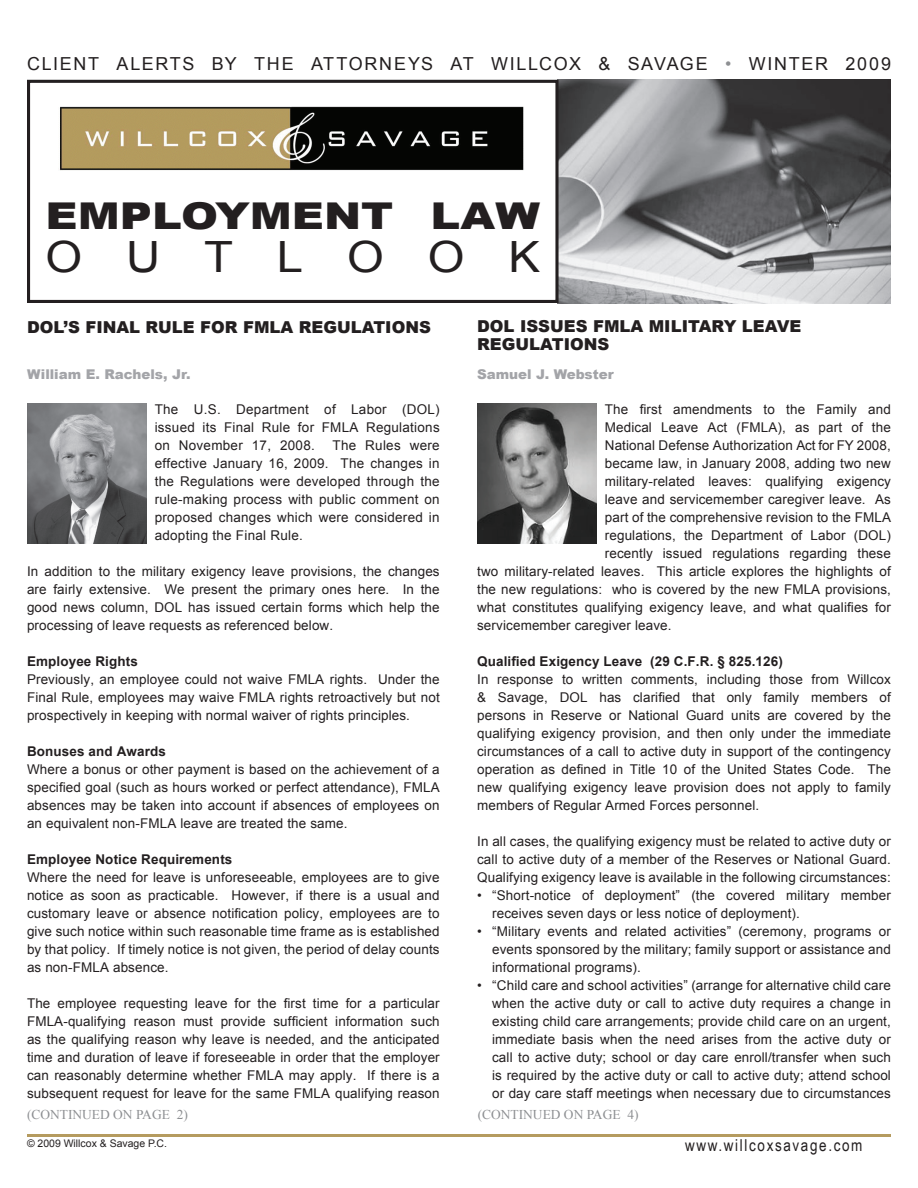
<style>
.page{position:relative;width:918px;height:1188px;background:#fff}
.page>*{position:absolute;margin:0;border:0;box-sizing:border-box;transform-origin:0 0}
.t1{font:43.05px "Arial";letter-spacing:.925em;color:#231f20;scale:1.1 1}
.t2{font:900 36.9px "Arial";color:#231f20;scale:1.21 1}
.t3{font:18px "Arial";letter-spacing:.095em;color:#231f20}
.t4{font:900 16.5px "Arial";color:#231f20}
.t5{font:16.5px "Arial Narrow";letter-spacing:.1em;color:#231f20}
.t6{font:13.5px/18px "Arial";letter-spacing:.01em;color:#231f20;text-align:justify}
.t7{font:700 13.5px "Arial";letter-spacing:.01em;color:#231f20}
.t8{font:13.5px "Times New Roman";color:#8d8f92}
.t9{font:900 13.5px "Arial";color:#a3a4a8}
.t10{font:10.5px "Arial";color:#231f20}
.s1{color:#8d8f92}
</style>
<div class="page">
<img style="left:559px;top:80px;width:332px;height:223px">
<hr style="left:27px;top:1134px;width:864px;height:3px;background:#b59b5f">
<div style="left:27px;top:80px;width:532px;height:223px;border:3px solid #231f20"></div>
<img style="left:60px;top:106px;width:464px;height:65px">
<img style="left:477px;top:403px;width:120px;height:141px">
<img style="left:27px;top:403px;width:120px;height:141px">
<h3 class="t3" style="left:27px;top:52px;width:736px">CLIENT ALERTS BY THE ATTORNEYS AT WILLCOX &amp; SAVAGE <span class="s1">•</span> winter</h3>
<h3 class="t3" style="left:845px;top:52px;width:47px">2009</h3>
<h2 class="t2" style="left:46px;top:189px;width:410px">EMPLOYMENT LAW</h2>
<h1 class="t1" style="left:46px;top:229px;width:451px">OUTLOOK</h1>
<p class="t4" style="left:27px;top:315px;width:89px">DOL’S FINAL</p>
<p class="t4" style="left:146px;top:315px;width:68px">RULE FOR</p>
<p class="t4" style="left:243px;top:315px;width:120px">FMLA REGULAT</p>
<p class="t4" style="left:385px;top:315px;width:21px">IONS</p>
<p class="t9" style="left:27px;top:364px;width:165px">WILLIAM E. RACHELS, JR.</p>
<p class="t6" style="left:155px;top:400px;width:287px">The U.S. Department of Labor (DOL) issued its Final Rule for FMLA Regulations on November 17, 2008.</p>
<p class="t6" style="left:155px;top:436px;width:287px;text-indent:178px">The Rules were effective January 16, 2009. The changes in the Regulations were developed through the rule-making process with public comment on proposed changes which were considered in adopting the Final Rule.</p>
<p class="t6" style="left:27px;top:562px;width:414px">In addition to the military exigency leave provisions, the changes are fairly extensive. We present the primary ones here. In the good news column, DOL has issued certain forms which help the processing of leave requests as referenced below.</p>
<p class="t7" style="left:27px;top:652px;width:112px">Employee Rights</p>
<p class="t6" style="left:27px;top:670px;width:414px">Previously, an employee could not waive FMLA rights. Under the Final Rule, employees may waive FMLA rights retroactively but not prospectively in keeping with normal waiver of rights principles.</p>
<p class="t7" style="left:27px;top:742px;width:141px">Bonuses and Awards</p>
<p class="t6" style="left:27px;top:760px;width:414px">Where a bonus or other payment is based on the achievement of a specified goal (such as hours worked or perfect attendance), FMLA absences may be taken into account if absences of employees on an equivalent non-FMLA leave are treated the same.</p>
<p class="t7" style="left:27px;top:850px;width:207px">Employee Notice Requirements</p>
<p class="t6" style="left:27px;top:868px;width:414px">Where the need for leave is unforeseeable, employees are to give notice as soon as practicable. However, if there is a usual and customary leave or absence notification policy, employees are to give such notice within such reasonable time frame as is established by that policy. If timely notice is not given, the period of delay counts as non-FMLA absence.</p>
<p class="t6" style="left:27px;top:994px;width:414px">The employee requesting leave for the first time for a particular FMLA-qualifying reason must provide sufficient information such as the qualifying reason why leave is needed, and the anticipated time and duration of leave if foreseeable in order that the employer can reasonably determine whether FMLA may apply. If there is a subsequent request for leave for the same FMLA qualifying reason</p>
<p class="t4" style="left:477px;top:314px;width:54px">DOL ISS</p>
<p class="t4" style="left:550px;top:314px;width:151px">UES FMLA MILITARY</p>
<p class="t4" style="left:742px;top:314px;width:59px">LEAVE</p>
<p class="t4" style="left:477px;top:332px;width:64px">REGULAT</p>
<p class="t4" style="left:564px;top:332px;width:21px">IONS</p>
<p class="t9" style="left:477px;top:365px;width:138px">SAMUEL J. WEBSTER</p>
<p class="t6" style="left:605px;top:400px;width:288px">The first amendments to the Family and</p>
<p class="t6" style="left:605px;top:418px;width:288px">Medical Leave Act (FMLA), as part of the</p>
<p class="t6" style="left:605px;top:436px;width:288px">National Defense Authorization Act for FY 2008,</p>
<p class="t6" style="left:605px;top:454px;width:288px">became law, in January 2008, adding two new</p>
<p class="t6" style="left:605px;top:472px;width:288px">military-related leaves: qualifying exigency</p>
<p class="t6" style="left:605px;top:490px;width:288px">leave and servicemember caregiver leave. As</p>
<p class="t6" style="left:605px;top:508px;width:288px">part of the comprehensive revision to the FMLA</p>
<p class="t6" style="left:605px;top:526px;width:288px">regulations, the Department of Labor (DOL)</p>
<p class="t6" style="left:605px;top:544px;width:288px">recently issued regulations regarding these</p>
<p class="t6" style="left:477px;top:562px;width:415px">two military-related leaves. This article explores the highlights of</p>
<p class="t6" style="left:477px;top:580px;width:415px">the new regulations: who is covered by the new FMLA provisions,</p>
<p class="t6" style="left:477px;top:598px;width:415px">what constitutes qualifying exigency leave, and what qualifies for</p>
<p class="t6" style="left:477px;top:616px;width:196px">servicemember caregiver leave.</p>
<p class="t7" style="left:477px;top:652px;width:307px">Qualified Exigency Leave (29 C.F.R. § 825.126)</p>
<p class="t6" style="left:477px;top:670px;width:415px">In response to written comments, including those from Willcox &amp; Savage, DOL has clarified that only family members of persons in Reserve or National Guard units are covered by the qualifying exigency provision, and then only under the immediate circumstances of a call to active duty in support of the contingency operation as defined in Title 10 of the United States Code. The new qualifying exigency leave provision does not apply to family members of Regular Armed Forces personnel.</p>
<p class="t6" style="left:477px;top:832px;width:415px">In all cases, the qualifying exigency must be related to active duty or call to active duty of a member of the Reserves or National Guard.<br>Qualifying exigency leave is available in the following circumstances:</p>
<p class="t6" style="left:492px;top:886px;width:400px;text-indent:-15px">• “Short-notice of deployment” (the covered military member receives seven days or less notice of deployment).</p>
<p class="t6" style="left:492px;top:922px;width:400px;text-indent:-15px">• “Military events and related activities” (ceremony, programs or events sponsored by the military; family support or assistance and informational programs).</p>
<p class="t6" style="left:492px;top:976px;width:400px;text-indent:-15px">• “Child care and school activities” (arrange for alternative child care when the active duty or call to active duty requires a change in existing child care arrangements; provide child care on an urgent, immediate basis when the need arises from the active duty or call to active duty; school or day care enroll/transfer when such is required by the active duty or call to active duty; attend school or day care staff meetings when necessary due to circumstances</p>
<p class="t8" style="left:27px;top:1105px;width:162px">(CONTINUED ON PAGE 2)</p>
<p class="t8" style="left:478px;top:1106px;width:162px">(CONTINUED ON PAGE 4)</p>
<p class="t10" style="left:27px;top:1137px;width:142px">© 2009 Willcox &amp; Savage P.C.</p>
<p class="t5" style="left:685px;top:1133px;width:179px">www.willcoxsavage.com</p>
</div>
